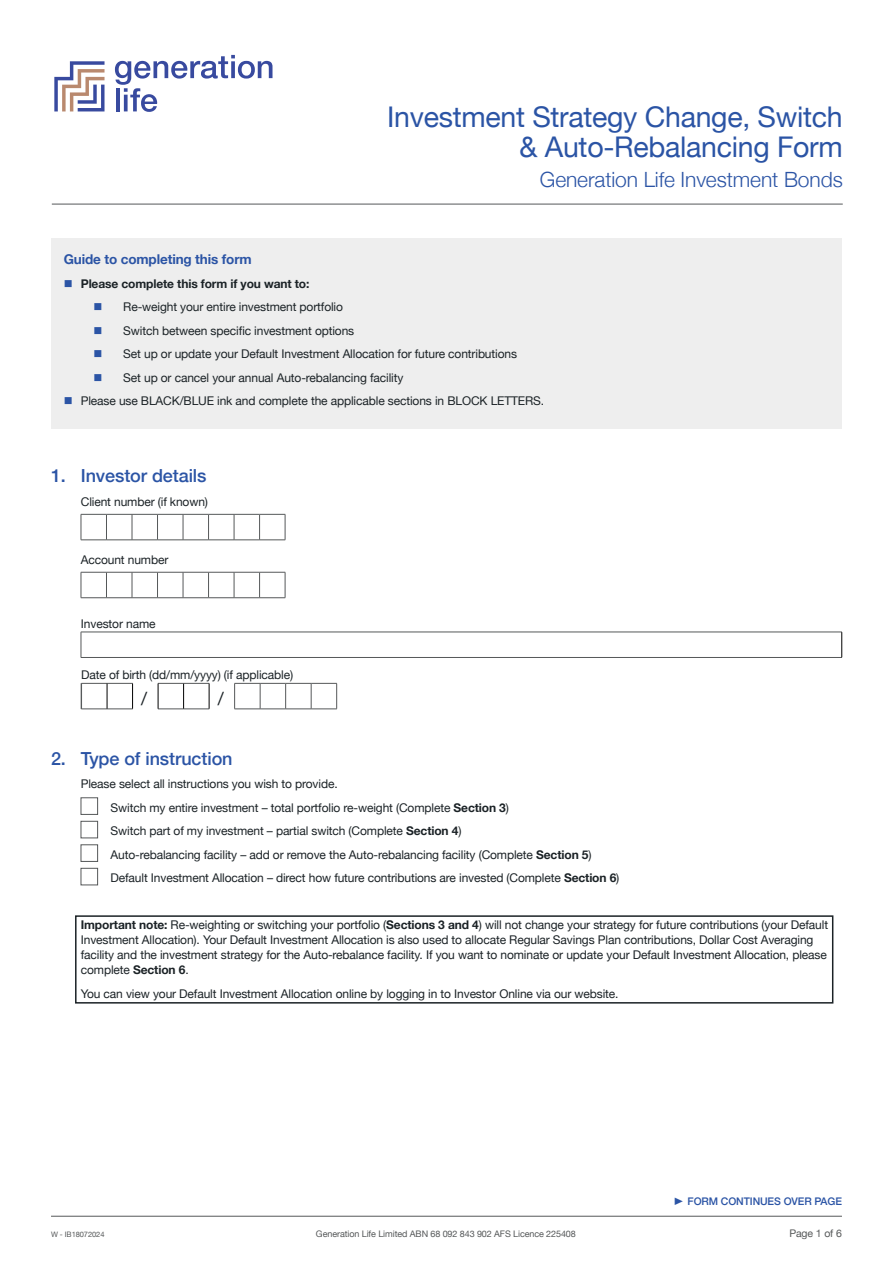
<style>
.page{position:relative;width:893px;height:1263px;background:#fff}
.page>*{position:absolute;margin:0;border:0;box-sizing:border-box;transform-origin:0 0}
.t1{font:28.5px/30px "Helvetica Neue";letter-spacing:-.01em;color:#2b54a5;text-align:right}
.t2{font:300 21px "Helvetica Neue";letter-spacing:-.005em;color:#2b54a5}
.t3{font:500 18px "Helvetica Neue";letter-spacing:-.005em;color:#2b54a5}
.t4{font:italic 18px "Helvetica Neue";color:#1b2226}
.t5{font:700 13.5px "Helvetica Neue";letter-spacing:-.01em;color:#2b54a5}
.t6{font:12px/23.5px "Helvetica Neue";letter-spacing:-.01em;color:#1b2226}
.t7{font:700 12px "Helvetica Neue";letter-spacing:-.01em;color:#1b2226}
.t8{font:500 10.5px "Helvetica Neue";letter-spacing:-.01em;color:#2b54a5}
.t9{font:10.5px "Helvetica Neue";letter-spacing:-.01em;color:#555859}
.t10{font:9px "Helvetica Neue";letter-spacing:-.01em;color:#555859}
.t11{font:7.5px "Helvetica Neue";letter-spacing:-.01em;color:#555859}
.s1{font-weight:700}
</style>
<div class="page">
<hr style="left:51px;top:1216px;width:791px;height:1px;background:#555859">
<svg style="left:81px;top:514px;width:205px;height:27px"></svg>
<svg style="left:81px;top:572px;width:205px;height:26px"></svg>
<hr style="left:81px;top:632px;width:761px;height:1px;background:#555859">
<hr style="left:81px;top:657px;width:761px;height:1px;background:#555859">
<svg style="left:81px;top:632px;width:1px;height:25px"></svg>
<svg style="left:841px;top:632px;width:1px;height:25px"></svg>
<svg style="left:234px;top:683px;width:103px;height:27px"></svg>
<svg style="left:81px;top:683px;width:52px;height:27px"></svg>
<svg style="left:158px;top:683px;width:52px;height:27px"></svg>
<div style="left:81px;top:797px;width:17px;height:17px;border:1px solid #555859"></div>
<div style="left:81px;top:821px;width:17px;height:17px;border:1px solid #555859"></div>
<div style="left:81px;top:845px;width:17px;height:17px;border:1px solid #555859"></div>
<div style="left:81px;top:868px;width:17px;height:17px;border:1px solid #555859"></div>
<div style="left:51px;top:238px;width:791px;height:190px;background:#eee"></div>
<hr style="left:52px;top:204px;width:791px;height:1px;background:#555859">
<svg style="left:54px;top:61px;width:51px;height:50px"></svg>
<svg style="left:115px;top:55px;width:157px;height:57px"></svg>
<div style="left:75px;top:915px;width:758px;height:88px;border:2px solid #1b2226"></div>
<h1 class="t1" style="left:387px;top:103px;width:457px">Investment Strategy Change, Switch &amp; Auto-Rebalancing Form</h1>
<h2 class="t2" style="left:540px;top:162px;width:304px">Generation Life Investment Bonds</h2>
<p class="t5" style="left:64px;top:249px;width:189px">Guide to completing this form</p>
<p class="t7" style="left:81px;top:274px;width:230px">Please complete this form if you want to:</p>
<p class="t6" style="left:123px;top:296px;width:221px">Re-weight your entire investment portfolio</p>
<p class="t6" style="left:123px;top:319px;width:232px">Switch between specific investment options</p>
<p class="t6" style="left:123px;top:343px;width:395px">Set up or update your Default Investment Allocation for future contributions</p>
<p class="t6" style="left:123px;top:366px;width:282px">Set up or cancel your annual Auto-rebalancing facility</p>
<p class="t6" style="left:81px;top:390px;width:465px">Please use BLACK/BLUE ink and complete the applicable sections in BLOCK LETTERS.</p>
<h3 class="t3" style="left:51px;top:461px;width:157px">1. Investor details</h3>
<p class="t6" style="left:81px;top:490px;width:129px">Client number (if known)</p>
<p class="t6" style="left:81px;top:548px;width:89px">Account number</p>
<p class="t6" style="left:81px;top:612px;width:76px">Investor name</p>
<p class="t6" style="left:81px;top:663px;width:214px">Date of birth (dd/mm/yyyy) (if applicable)</p>
<h3 class="t4" style="left:141px;top:685px;width:7px">/</h3>
<h3 class="t4" style="left:218px;top:685px;width:7px">/</h3>
<h3 class="t3" style="left:51px;top:744px;width:183px">2. Type of instruction</h3>
<p class="t6" style="left:111px;top:773px;width:510px;text-indent:-30px">Please select all instructions you wish to provide.<br>Switch my entire investment – total portfolio re-weight (Complete <span class="s1">Section 3</span>)<br>Switch part of my investment – partial switch (Complete <span class="s1">Section 4</span>)<br>Auto-rebalancing facility – add or remove the Auto-rebalancing facility (Complete <span class="s1">Section 5</span>)<br>Default Investment Allocation – direct how future contributions are invested (Complete <span class="s1">Section 6</span>)</p>
<p class="t6" style="left:81px;top:918px;width:749px;line-height:15px"><span class="s1">Important note:</span> Re-weighting or switching your portfolio (<span class="s1">Sections 3 and 4</span>) will not change your strategy for future contributions (your Default Investment Allocation). Your Default Investment Allocation is also used to allocate Regular Savings Plan contributions, Dollar Cost Averaging facility and the investment strategy for the Auto-rebalance facility. If you want to nominate or update your Default Investment Allocation, please complete <span class="s1">Section 6</span>.</p>
<p class="t6" style="left:81px;top:982px;width:539px">You can view your Default Investment Allocation online by logging in to Investor Online via our website.</p>
<p class="t8" style="left:688px;top:1193px;width:156px">FORM CONTINUES OVER PAGE</p>
<p class="t11" style="left:51px;top:1229px;width:55px">W - IB18072024</p>
<p class="t10" style="left:316px;top:1228px;width:261px">Generation Life Limited ABN 68 092 843 902 AFS Licence 225408</p>
<p class="t9" style="left:789px;top:1226px;width:54px">Page 1 of 6</p>
</div>
